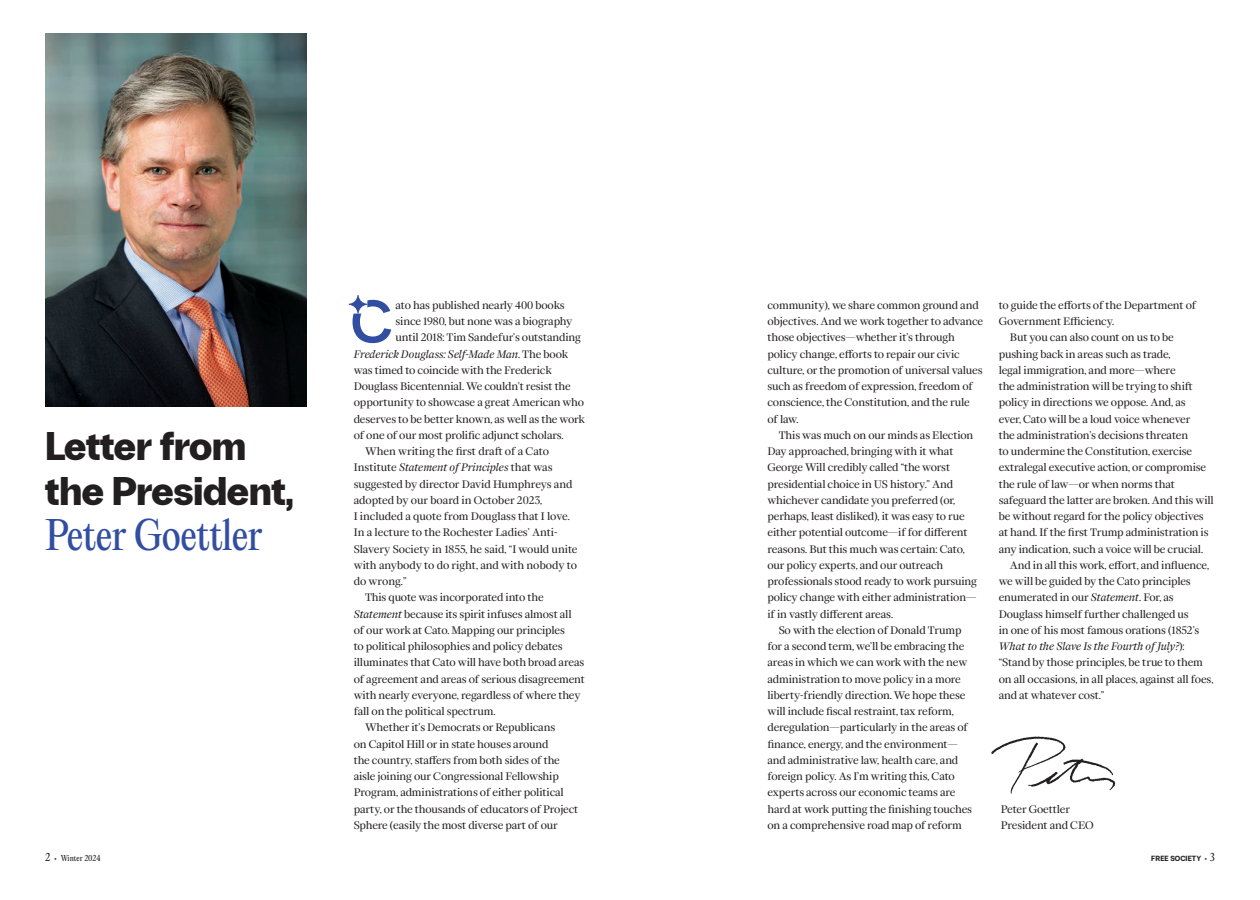
<style>
.page{position:relative;width:1260px;height:900px;background:#fff}
.page>*{position:absolute;margin:0;border:0;box-sizing:border-box;transform-origin:0 0}
.Headline_Part_1_Sans{font:900 40px/45px "PP Radio Grotesk";letter-spacing:-.015em;color:#231f20}
.Headline_Part_1_Sans-2{font:38.75px "PP Editorial New";letter-spacing:-.025em;color:#324ea1}
._2-Col_Body_Copy{font:10.25px/16.2px "ES Face";letter-spacing:-.01em;color:#231f20}
._2-Col_Body_drop_cap{font:10.25px "ES Face";letter-spacing:-.01em;color:#231f20}
._2-Col_Body_drop_cap-2{font:italic 10.25px "ES Face";color:#231f20}
._2-Col_Body_No_Indent{font:10.25px "ES Face";letter-spacing:-.01em;color:#231f20}
.t1{font:800 7.5px "PP Radio Grotesk";letter-spacing:.01em;color:#231f20}
.t2{font:7.5px "PP Editorial New";color:#231f20}
.s1{font-style:normal}
.s2{font-style:italic}
.s3{font-size:10px}
.s4{font-family:"PP Radio Grotesk";font-weight:800}
.s5{font-family:"PP Editorial New";font-weight:400;font-size:10px}
</style>
<div class="page">
<img style="left:45px;top:34px;width:262px;height:372px">
<img style="left:991px;top:736px;width:125px;height:58px">
<svg style="left:349px;top:295px;width:42px;height:48px"></svg>
<p class="Headline_Part_1_Sans" style="left:45px;top:424px;width:250px">Letter from the President,</p>
<p class="Headline_Part_1_Sans-2" style="left:45px;top:508px;width:219px">Peter Goettler</p>
<p class="_2-Col_Body_drop_cap" style="left:396px;top:297px;width:171px">ato has published nearly 400 books</p>
<p class="_2-Col_Body_drop_cap" style="left:396px;top:313px;width:178px">since 1980, but none was a biography</p>
<p class="_2-Col_Body_drop_cap" style="left:396px;top:330px;width:187px">until 2018: Tim Sandefur’s outstanding</p>
<p class="_2-Col_Body_drop_cap-2" style="left:354px;top:346px;width:216px">Frederick Douglass: Self-Made Man<span class="s1">. The book</span></p>
<p class="_2-Col_Body_drop_cap" style="left:354px;top:362px;width:200px">was timed to coincide with the Frederick</p>
<p class="_2-Col_Body_drop_cap" style="left:354px;top:378px;width:219px">Douglass Bicentennial. We couldn’t resist the</p>
<p class="_2-Col_Body_drop_cap" style="left:354px;top:395px;width:232px">opportunity to showcase a great American who</p>
<p class="_2-Col_Body_drop_cap" style="left:354px;top:411px;width:233px">deserves to be better known, as well as the work</p>
<p class="_2-Col_Body_drop_cap" style="left:354px;top:427px;width:211px">of one of our most prolific adjunct scholars.</p>
<p class="_2-Col_Body_Copy" style="left:354px;top:442px;width:225px;text-indent:11px">When writing the first draft of a Cato Institute <span class="s2">Statement of Principles</span> that was suggested by director David Humphreys and adopted by our board in October 2023,<br>I included a quote from Douglass that I love.<br>In a lecture to the Rochester Ladies’ Anti-Slavery Society in 1855, he said, “I would unite with anybody to do right, and with nobody to do wrong.”</p>
<p class="_2-Col_Body_Copy" style="left:354px;top:589px;width:233px;text-indent:11px">This quote was incorporated into the <span class="s2">Statement</span> because its spirit infuses almost all<br>of our work at Cato. Mapping our principles<br>to political philosophies and policy debates illuminates that Cato will have both broad areas of agreement and areas of serious disagreement with nearly everyone, regardless of where they fall on the political spectrum.</p>
<p class="_2-Col_Body_Copy" style="left:354px;top:719px;width:226px;text-indent:11px">Whether it’s Democrats or Republicans<br>on Capitol Hill or in state houses around<br>the country, staffers from both sides of the aisle joining our Congressional Fellowship Program, administrations of either political party, or the thousands of educators of Project Sphere (easily the most diverse part of our</p>
<p class="_2-Col_Body_Copy" style="left:767px;top:296px;width:217px">community), we share common ground and objectives. And we work together to advance those objectives—whether it’s through policy change, efforts to repair our civic culture, or the promotion of universal values such as freedom of expression, freedom of conscience, the Constitution, and the rule<br>of law.</p>
<p class="_2-Col_Body_Copy" style="left:767px;top:426px;width:211px;text-indent:11px">This was much on our minds as Election Day approached, bringing with it what George Will credibly called “the worst presidential choice in US history.” And whichever candidate you preferred (or, perhaps, least disliked), it was easy to rue either potential outcome—if for different reasons. But this much was certain: Cato, our policy experts, and our outreach professionals stood ready to work pursuing policy change with either administration— if in vastly different areas.</p>
<p class="_2-Col_Body_Copy" style="left:767px;top:621px;width:206px;text-indent:11px">So with the election of Donald Trump for a second term, we’ll be embracing the areas in which we can work with the new administration to move policy in a more liberty-friendly direction. We hope these will include fiscal restraint, tax reform, deregulation—particularly in the areas of finance, energy, and the environment— and administrative law, health care, and foreign policy. As I’m writing this, Cato experts across our economic teams are hard at work putting the finishing touches on a comprehensive road map of reform</p>
<p class="_2-Col_Body_Copy" style="left:999px;top:296px;width:199px">to guide the efforts of the Department of<br>Government Efficiency.</p>
<p class="_2-Col_Body_Copy" style="left:999px;top:329px;width:217px;text-indent:11px">But you can also count on us to be pushing back in areas such as trade,<br>legal immigration, and more—where<br>the administration will be trying to shift policy in directions we oppose. And, as<br>ever, Cato will be a loud voice whenever<br>the administration’s decisions threaten<br>to undermine the Constitution, exercise extralegal executive action, or compromise the rule of law—or when norms that safeguard the latter are broken. And this will be without regard for the policy objectives at hand. If the first Trump administration is any indication, such a voice will be crucial.</p>
<p class="_2-Col_Body_Copy" style="left:999px;top:556px;width:216px;text-indent:11px">And in all this work, effort, and influence, we will be guided by the Cato principles enumerated in our <span class="s2">Statement</span>. For, as Douglass himself further challenged us<br>in one of his most famous orations (1852’s <span class="s2">What to the Slave Is the Fourth of July?</span>): “Stand by those principles, be true to them on all occasions, in all places, against all foes, and at whatever cost.”</p>
<p class="_2-Col_Body_No_Indent" style="left:1001px;top:801px;width:71px">Peter Goettler</p>
<p class="_2-Col_Body_No_Indent" style="left:1001px;top:817px;width:94px">President and CEO</p>
<p class="t2" style="left:45px;top:853px;width:57px"><span class="s3">2</span> <span class="s4">•</span> Winter 2024</p>
<p class="t1" style="left:1151px;top:854px;width:65px">FREE SOCIETY • <span class="s5">3</span></p>
</div>
